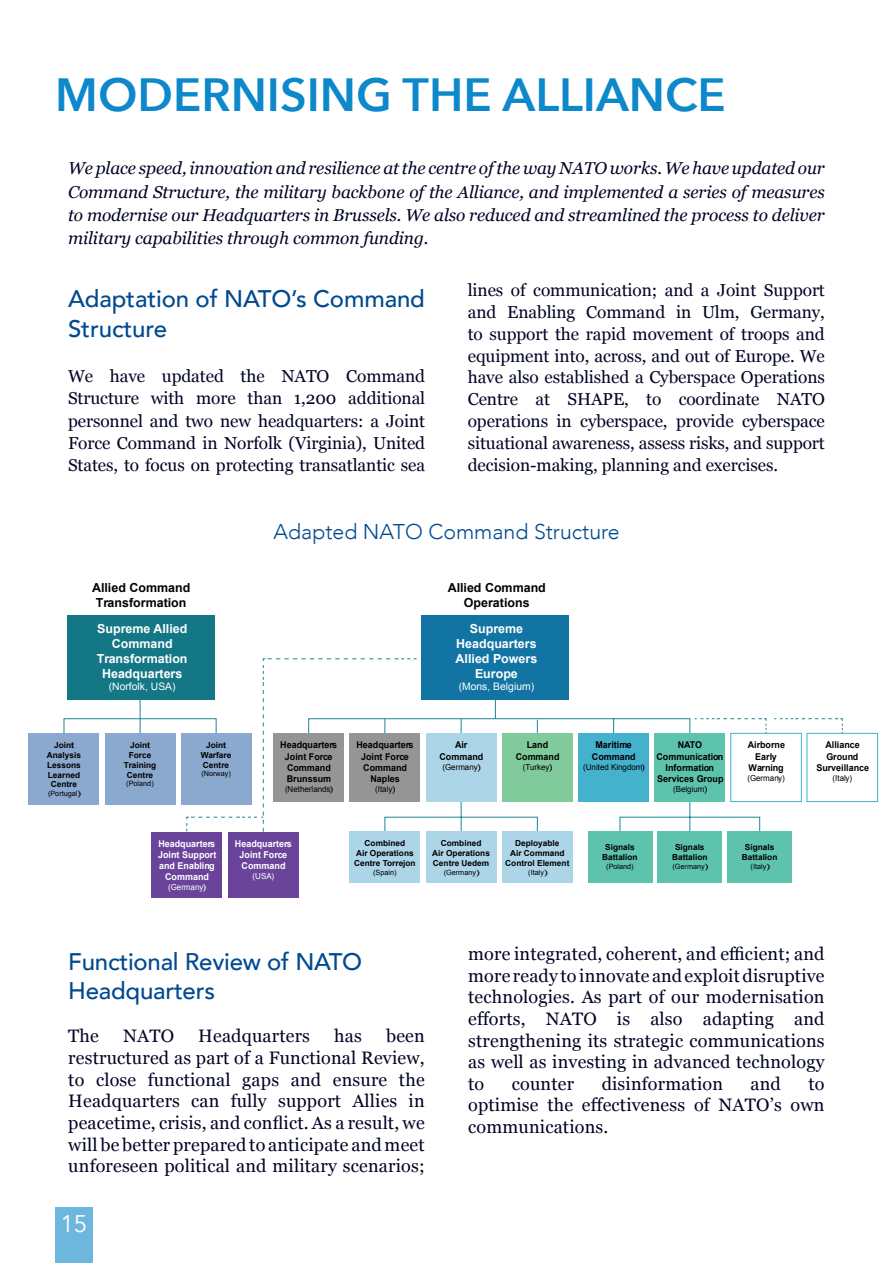
<style>
.page{position:relative;width:893px;height:1263px;background:#fff}
.page>*{position:absolute;margin:0;border:0;box-sizing:border-box;transform-origin:0 0}
.Headline_1{font:600 46.5px "Avenir Next";color:#0c88cb}
.Headline_3{font:500 24px/30.3px "Avenir";letter-spacing:-.01em;color:#014990}
.t1{font:24px "Avenir";color:#fff}
.Chart_Title{font:300 21.3px "Avenir";color:#014990}
.t2{font:18px/21.6px "Georgia";letter-spacing:.01em;color:#000424;text-align:justify}
.Body_Text{font:17.25px/21.9px "Georgia";letter-spacing:-.005em;color:#000424;text-align:justify}
.Body_Text-2{font:italic 17.25px/23.2px "Georgia";letter-spacing:-.005em;color:#000424;text-align:justify}
.t3{font:700 12.45px/15px "Arial";color:#fff;text-align:center}
.t4{font:700 12.45px/15px "Arial";color:#000001;text-align:center}
.t5{font:10.35px "Arial";color:#fff}
.t6{font:700 9.3px/11.2px "Arial";color:#000001;text-align:center;scale:.96 1}
.t7{font:700 9.3px/11.2px "Arial";color:#fff;text-align:center;scale:.96 1}
.t8{font:700 8.25px/9.9px "Arial";color:#000001;text-align:center}
.t9{font:8.25px "Arial";color:#000001;scale:.96 1}
.t10{font:8.25px "Arial";color:#fff;scale:.96 1}
.t11{font:7.2px "Arial";color:#000001}
</style>
<div class="page">
<div style="left:55px;top:1208px;width:38px;height:55px;background:#6db7df"></div>
<svg style="left:538px;top:718px;width:305px;height:119px"></svg>
<div style="left:657px;top:832px;width:65px;height:51px;background:#5dc3ad"></div>
<div style="left:588px;top:832px;width:64px;height:51px;background:#5dc3ad"></div>
<div style="left:727px;top:832px;width:65px;height:51px;background:#5dc3ad"></div>
<div style="left:422px;top:615px;width:147px;height:84px;background:#1174a3"></div>
<div style="left:68px;top:615px;width:147px;height:84px;background:#147786"></div>
<div style="left:228px;top:832px;width:71px;height:65px;background:#6a449b"></div>
<div style="left:151px;top:832px;width:71px;height:65px;background:#6a449b"></div>
<div style="left:578px;top:733px;width:71px;height:69px;background:#44b1cd"></div>
<div style="left:502px;top:733px;width:71px;height:69px;background:#80ca9c"></div>
<div style="left:654px;top:733px;width:71px;height:69px;background:#5dc3ad"></div>
<div style="left:731px;top:733px;width:70px;height:69px;background:#fff"></div>
<div style="left:730px;top:733px;width:72px;height:69px;border:1px solid #44b1cd"></div>
<div style="left:807px;top:733px;width:71px;height:69px;background:#fff"></div>
<div style="left:806px;top:733px;width:72px;height:69px;border:1px solid #44b1cd"></div>
<div style="left:426px;top:832px;width:70px;height:51px;background:#acd5e8"></div>
<div style="left:350px;top:832px;width:70px;height:51px;background:#acd5e8"></div>
<div style="left:502px;top:832px;width:71px;height:51px;background:#acd5e8"></div>
<svg style="left:63px;top:658px;width:475px;height:206px"></svg>
<div style="left:105px;top:733px;width:70px;height:72px;background:#8ba9ce"></div>
<div style="left:29px;top:733px;width:70px;height:72px;background:#8ba9ce"></div>
<div style="left:181px;top:733px;width:70px;height:72px;background:#8ba9ce"></div>
<p class="Headline_1" style="left:55px;top:55px;width:672px">MODERNISING THE ALLIANCE</p>
<p class="Body_Text-2" style="left:68px;top:156px;width:758px">We place speed, innovation and resilience at the centre of the way NATO works. We have updated our Command Structure, the military backbone of the Alliance, and implemented a series of measures to modernise our Headquarters in Brussels. We also reduced and streamlined the process to deliver military capabilities through common funding.</p>
<p class="Headline_3" style="left:68px;top:282px;width:358px">Adaptation of NATO’s Command<br>Structure</p>
<p class="Body_Text" style="left:68px;top:364px;width:359px">We have updated the NATO Command Structure with more than 1,200 additional personnel and two new headquarters: a Joint Force Command in Norfolk (Virginia), United States, to focus on protecting transatlantic sea</p>
<p class="Body_Text" style="left:468px;top:278px;width:359px">lines of communication; and a Joint Support and Enabling Command in Ulm, Germany, to support the rapid movement of troops and equipment into, across, and out of Europe. We have also established a Cyberspace Operations Centre at SHAPE, to coordinate NATO operations in cyberspace, provide cyberspace situational awareness, assess risks, and support decision-making, planning and exercises.</p>
<p class="Chart_Title" style="left:274px;top:519px;width:348px">Adapted NATO Command Structure</p>
<p class="t4" style="left:92px;top:580px;width:100px">Allied Command<br>Transformation</p>
<p class="t4" style="left:448px;top:580px;width:100px">Allied Command<br>Operations</p>
<p class="t3" style="left:97px;top:621px;width:92px">Supreme Allied<br>Command<br>Transformation<br>Headquarters</p>
<p class="t5" style="left:109px;top:680px;width:68px">(Norfolk, USA)</p>
<p class="t3" style="left:456px;top:621px;width:83px">Supreme<br>Headquarters<br>Allied Powers<br>Europe</p>
<p class="t5" style="left:459px;top:680px;width:77px">(Mons, Belgium)</p>
<p class="t8" style="left:47px;top:740px;width:36px">Joint<br>Analysis<br>Lessons<br>Learned<br>Centre</p>
<p class="t11" style="left:48px;top:789px;width:35px">(Portugal)</p>
<p class="t8" style="left:124px;top:740px;width:34px">Joint<br>Force<br>Training<br>Centre</p>
<p class="t11" style="left:126px;top:779px;width:29px">(Poland)</p>
<p class="t8" style="left:201px;top:740px;width:32px">Joint<br>Warfare<br>Centre</p>
<p class="t11" style="left:201px;top:769px;width:31px">(Norway)</p>
<p class="t6" style="left:280px;top:740px;width:61px">Headquarters<br>Joint Force<br>Command<br>Brunssum</p>
<p class="t9" style="left:285px;top:784px;width:52px">(Netherlands)</p>
<p class="t6" style="left:356px;top:740px;width:61px">Headquarters<br>Joint Force<br>Command<br>Naples</p>
<p class="t9" style="left:375px;top:784px;width:23px">(Italy)</p>
<p class="t6" style="left:439px;top:740px;width:47px">Air<br>Command</p>
<p class="t9" style="left:442px;top:761px;width:41px">(Germany)</p>
<p class="t6" style="left:516px;top:740px;width:47px">Land<br>Command</p>
<p class="t9" style="left:523px;top:761px;width:32px">(Turkey)</p>
<p class="t6" style="left:592px;top:740px;width:47px">Maritime<br>Command</p>
<p class="t9" style="left:583px;top:761px;width:66px">(United Kingdom)</p>
<p class="t6" style="left:656px;top:740px;width:71px">NATO<br>Communication<br>Information<br>Services Group</p>
<p class="t9" style="left:673px;top:784px;width:37px">(Belgium)</p>
<p class="t7" style="left:158px;top:838px;width:62px">Headquarters<br>Joint Support and Enabling<br>Command</p>
<p class="t10" style="left:168px;top:882px;width:41px">(Germany)</p>
<p class="t7" style="left:235px;top:838px;width:61px">Headquarters<br>Joint Force<br>Command</p>
<p class="t10" style="left:253px;top:871px;width:24px">(USA)</p>
<p class="t8" style="left:354px;top:838px;width:63px">Combined<br>Air Operations<br>Centre Torrejon</p>
<p class="t11" style="left:373px;top:867px;width:25px">(Spain)</p>
<p class="t8" style="left:432px;top:838px;width:59px">Combined<br>Air Operations<br>Centre Uedem</p>
<p class="t11" style="left:444px;top:867px;width:38px">(Germany)</p>
<p class="t8" style="left:505px;top:838px;width:66px">Deployable<br>Air Command<br>Control Element</p>
<p class="t11" style="left:528px;top:867px;width:21px">(Italy)</p>
<p class="t8" style="left:602px;top:843px;width:37px">Signals<br>Battalion</p>
<p class="t11" style="left:606px;top:862px;width:29px">(Poland)</p>
<p class="t8" style="left:672px;top:843px;width:37px">Signals<br>Battalion</p>
<p class="t11" style="left:672px;top:862px;width:38px">(Germany)</p>
<p class="t6" style="left:748px;top:740px;width:40px">Airborne<br>Early<br>Warning</p>
<p class="t9" style="left:747px;top:772px;width:41px">(Germany)</p>
<p class="t8" style="left:742px;top:843px;width:37px">Signals<br>Battalion</p>
<p class="t11" style="left:751px;top:862px;width:21px">(Italy)</p>
<p class="t6" style="left:816px;top:740px;width:57px">Alliance<br>Ground<br>Surveillance</p>
<p class="t9" style="left:833px;top:772px;width:22px">(Italy)</p>
<p class="Headline_3" style="left:68px;top:946px;width:295px;line-height:28.8px">Functional Review of NATO<br>Headquarters</p>
<p class="t2" style="left:68px;top:1025px;width:32px">The</p>
<p class="t2" style="left:123px;top:1025px;width:52px">NATO</p>
<p class="t2" style="left:198px;top:1025px;width:113px">Headquarters</p>
<p class="t2" style="left:334px;top:1025px;width:29px">has</p>
<p class="t2" style="left:68px;top:1025px;width:358px;text-indent:318px">been restructured as part of a Functional Review, to close functional gaps and ensure the Headquarters can fully support Allies in peacetime, crisis, and conflict. As a result, we will be better prepared to anticipate and meet unforeseen political and military scenarios;</p>
<h2 class="t1" style="left:61px;top:1209px;width:28px">15</h2>
<p class="t2" style="left:468px;top:942px;width:358px">more integrated, coherent, and efficient; and more ready to innovate and exploit disruptive technologies. As part of our modernisation efforts, NATO is also adapting and strengthening its strategic communications as well as investing in advanced technology to</p>
<p class="t2" style="left:512px;top:1072px;width:64px">counter</p>
<p class="t2" style="left:602px;top:1072px;width:123px">disinformation</p>
<p class="t2" style="left:751px;top:1072px;width:32px">and</p>
<p class="t2" style="left:468px;top:1072px;width:358px;text-indent:340px">to optimise the effectiveness of NATO’s own communications.</p>
</div>
